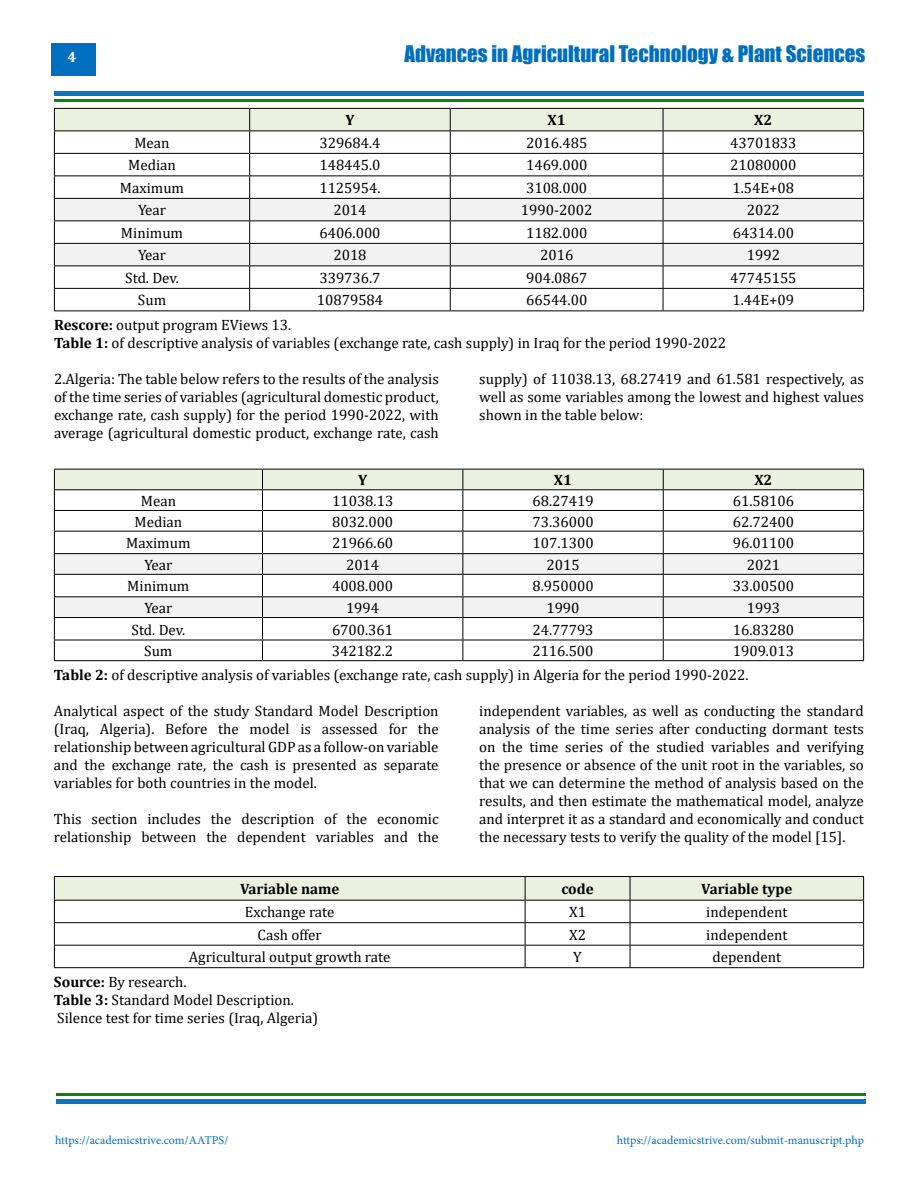
<style>
.page{position:relative;width:918px;height:1188px;background:#fff}
.page>*{position:absolute;margin:0;border:0;box-sizing:border-box;transform-origin:0 0}
.t1{font:21px "Impact";color:#006fc0}
.t2{font:15px/18px "Cambria";color:#000}
.t3{font:700 15px "Cambria";color:#000}
.t4{font:700 15px "Cambria";color:#fff}
.t5{font:12px "Minion Pro";color:#006fc0}
.s1{font-weight:700}
</style>
<div class="page">
<div style="left:51px;top:43px;width:45px;height:33px;background:#006fc0"></div>
<div style="left:54px;top:91px;width:810px;height:5px;background:#0b75c2"></div>
<div style="left:56px;top:1099px;width:810px;height:5px;background:#0b75c2"></div>
<hr style="left:54px;top:99px;width:810px;height:3px;background:#007f01">
<hr style="left:56px;top:1094px;width:810px;height:2px;background:#007f01">
<svg style="left:54px;top:108px;width:810px;height:202px"></svg>
<hr style="left:54px;top:310px;width:196px;height:1px;background:#000">
<hr style="left:250px;top:310px;width:200px;height:1px;background:#000">
<hr style="left:450px;top:310px;width:213px;height:1px;background:#000">
<hr style="left:663px;top:310px;width:201px;height:1px;background:#000">
<svg style="left:54px;top:469px;width:810px;height:191px"></svg>
<hr style="left:54px;top:660px;width:209px;height:1px;background:#000">
<hr style="left:263px;top:660px;width:200px;height:1px;background:#000">
<hr style="left:463px;top:660px;width:200px;height:1px;background:#000">
<hr style="left:663px;top:660px;width:201px;height:1px;background:#000">
<hr style="left:54px;top:876px;width:471px;height:1px;background:#000">
<hr style="left:525px;top:876px;width:105px;height:1px;background:#000">
<hr style="left:630px;top:876px;width:234px;height:1px;background:#000">
<hr style="left:54px;top:967px;width:471px;height:1px;background:#000">
<hr style="left:525px;top:967px;width:105px;height:1px;background:#000">
<hr style="left:630px;top:967px;width:234px;height:1px;background:#000">
<svg style="left:54px;top:877px;width:810px;height:90px"></svg>
<p class="t4" style="left:68px;top:47px;width:10px">4</p>
<h1 class="t1" style="left:405px;top:37px;width:462px">Advances in Agricultural Technology &amp; Plant Sciences</h1>
<p class="t3" style="left:345px;top:110px;width:11px">Y</p>
<p class="t3" style="left:548px;top:110px;width:20px">X1</p>
<p class="t3" style="left:754px;top:110px;width:20px">X2</p>
<p class="t2" style="left:134px;top:134px;width:37px">Mean</p>
<p class="t2" style="left:319px;top:134px;width:63px">329684.4</p>
<p class="t2" style="left:526px;top:134px;width:63px">2016.485</p>
<p class="t2" style="left:730px;top:134px;width:68px">43701833</p>
<p class="t2" style="left:128px;top:156px;width:49px">Median</p>
<p class="t2" style="left:319px;top:156px;width:63px">148445.0</p>
<p class="t2" style="left:526px;top:156px;width:63px">1469.000</p>
<p class="t2" style="left:730px;top:156px;width:68px">21080000</p>
<p class="t2" style="left:120px;top:179px;width:66px">Maximum</p>
<p class="t2" style="left:319px;top:179px;width:63px">1125954.</p>
<p class="t2" style="left:526px;top:179px;width:63px">3108.000</p>
<p class="t2" style="left:733px;top:179px;width:63px">1.54E+08</p>
<p class="t2" style="left:138px;top:201px;width:30px">Year</p>
<p class="t2" style="left:333px;top:201px;width:35px">2014</p>
<p class="t2" style="left:521px;top:201px;width:73px">1990-2002</p>
<p class="t2" style="left:747px;top:201px;width:35px">2022</p>
<p class="t2" style="left:121px;top:224px;width:64px">Minimum</p>
<p class="t2" style="left:319px;top:224px;width:63px">6406.000</p>
<p class="t2" style="left:526px;top:224px;width:63px">1182.000</p>
<p class="t2" style="left:733px;top:224px;width:63px">64314.00</p>
<p class="t2" style="left:138px;top:246px;width:30px">Year</p>
<p class="t2" style="left:333px;top:246px;width:35px">2018</p>
<p class="t2" style="left:540px;top:246px;width:35px">2016</p>
<p class="t2" style="left:747px;top:246px;width:35px">1992</p>
<p class="t2" style="left:125px;top:269px;width:55px">Std. Dev.</p>
<p class="t2" style="left:319px;top:269px;width:63px">339736.7</p>
<p class="t2" style="left:526px;top:269px;width:63px">904.0867</p>
<p class="t2" style="left:730px;top:269px;width:68px">47745155</p>
<p class="t2" style="left:138px;top:291px;width:30px">Sum</p>
<p class="t2" style="left:317px;top:291px;width:68px">10879584</p>
<p class="t2" style="left:526px;top:291px;width:63px">66544.00</p>
<p class="t2" style="left:733px;top:291px;width:63px">1.44E+09</p>
<p class="t2" style="left:54px;top:316px;width:674px"><span class="s1">Rescore:</span> output program EViews 13.<br><span class="s1">Table 1:</span> of descriptive analysis of variables (exchange rate, cash supply) in Iraq for the period 1990-2022</p>
<p class="t2" style="left:54px;top:370px;width:386px;text-align:justify">2.Algeria: The table below refers to the results of the analysis of the time series of variables (agricultural domestic product, exchange rate, cash supply) for the period 1990-2022, with average (agricultural domestic product, exchange rate, cash</p>
<p class="t2" style="left:479px;top:370px;width:386px;text-align:justify">supply) of 11038.13, 68.27419 and 61.581 respectively, as well as some variables among the lowest and highest values shown in the table below:</p>
<p class="t3" style="left:358px;top:470px;width:11px">Y</p>
<p class="t3" style="left:554px;top:470px;width:20px">X1</p>
<p class="t3" style="left:754px;top:470px;width:20px">X2</p>
<p class="t2" style="left:141px;top:492px;width:37px">Mean</p>
<p class="t2" style="left:332px;top:492px;width:63px">11038.13</p>
<p class="t2" style="left:532px;top:492px;width:63px">68.27419</p>
<p class="t2" style="left:733px;top:492px;width:63px">61.58106</p>
<p class="t2" style="left:135px;top:512px;width:49px">Median</p>
<p class="t2" style="left:332px;top:512px;width:63px">8032.000</p>
<p class="t2" style="left:532px;top:512px;width:63px">73.36000</p>
<p class="t2" style="left:733px;top:512px;width:63px">62.72400</p>
<p class="t2" style="left:126px;top:534px;width:66px">Maximum</p>
<p class="t2" style="left:332px;top:534px;width:63px">21966.60</p>
<p class="t2" style="left:532px;top:534px;width:63px">107.1300</p>
<p class="t2" style="left:733px;top:534px;width:63px">96.01100</p>
<p class="t2" style="left:144px;top:556px;width:30px">Year</p>
<p class="t2" style="left:346px;top:556px;width:35px">2014</p>
<p class="t2" style="left:546px;top:556px;width:35px">2015</p>
<p class="t2" style="left:747px;top:556px;width:35px">2021</p>
<p class="t2" style="left:127px;top:577px;width:64px">Minimum</p>
<p class="t2" style="left:332px;top:577px;width:63px">4008.000</p>
<p class="t2" style="left:532px;top:577px;width:63px">8.950000</p>
<p class="t2" style="left:733px;top:577px;width:63px">33.00500</p>
<p class="t2" style="left:144px;top:599px;width:30px">Year</p>
<p class="t2" style="left:346px;top:599px;width:35px">1994</p>
<p class="t2" style="left:546px;top:599px;width:35px">1990</p>
<p class="t2" style="left:747px;top:599px;width:35px">1993</p>
<p class="t2" style="left:132px;top:620px;width:55px">Std. Dev.</p>
<p class="t2" style="left:332px;top:620px;width:63px">6700.361</p>
<p class="t2" style="left:532px;top:620px;width:63px">24.77793</p>
<p class="t2" style="left:733px;top:620px;width:63px">16.83280</p>
<p class="t2" style="left:144px;top:642px;width:30px">Sum</p>
<p class="t2" style="left:332px;top:642px;width:63px">342182.2</p>
<p class="t2" style="left:532px;top:642px;width:63px">2116.500</p>
<p class="t2" style="left:54px;top:639px;width:742px;line-height:23.7px;text-indent:679px">1909.013<br><span class="s1">Table 2:</span> of descriptive analysis of variables (exchange rate, cash supply) in Algeria for the period 1990-2022.</p>
<p class="t2" style="left:54px;top:702px;width:386px;text-align:justify">Analytical aspect of the study Standard Model Description (Iraq, Algeria). Before the model is assessed for the relationship between agricultural GDP as a follow-on variable and the exchange rate, the cash is presented as separate variables for both countries in the model.</p>
<p class="t2" style="left:54px;top:810px;width:386px">This section includes the description of the economic relationship between the dependent variables and the</p>
<p class="t2" style="left:479px;top:702px;width:386px;text-align:justify">independent variables, as well as conducting the standard analysis of the time series after conducting dormant tests on the time series of the studied variables and verifying the presence or absence of the unit root in the variables, so that we can determine the method of analysis based on the results, and then estimate the mathematical model, analyze and interpret it as a standard and economically and conduct the necessary tests to verify the quality of the model [15].</p>
<p class="t3" style="left:240px;top:878px;width:101px">Variable name</p>
<p class="t3" style="left:561px;top:878px;width:34px">code</p>
<p class="t3" style="left:701px;top:878px;width:93px">Variable type</p>
<p class="t2" style="left:245px;top:903px;width:91px">Exchange rate</p>
<p class="t2" style="left:569px;top:903px;width:18px">X1</p>
<p class="t2" style="left:706px;top:903px;width:83px">independent</p>
<p class="t2" style="left:258px;top:926px;width:66px">Cash offer</p>
<p class="t2" style="left:569px;top:926px;width:18px">X2</p>
<p class="t2" style="left:706px;top:926px;width:83px">independent</p>
<p class="t2" style="left:189px;top:948px;width:203px">Agricultural output growth rate</p>
<p class="t2" style="left:573px;top:948px;width:10px">Y</p>
<p class="t2" style="left:712px;top:948px;width:70px">dependent</p>
<p class="t2" style="left:54px;top:973px;width:266px"><span class="s1">Source:</span> By research.<br><span class="s1">Table 3:</span> Standard Model Description.<br>Silence test for time series (Iraq, Algeria)</p>
<p class="t5" style="left:55px;top:1132px;width:175px">https://academicstrive.com/AATPS/</p>
<p class="t5" style="left:617px;top:1132px;width:249px">https://academicstrive.com/submit-manuscript.php</p>
</div>
